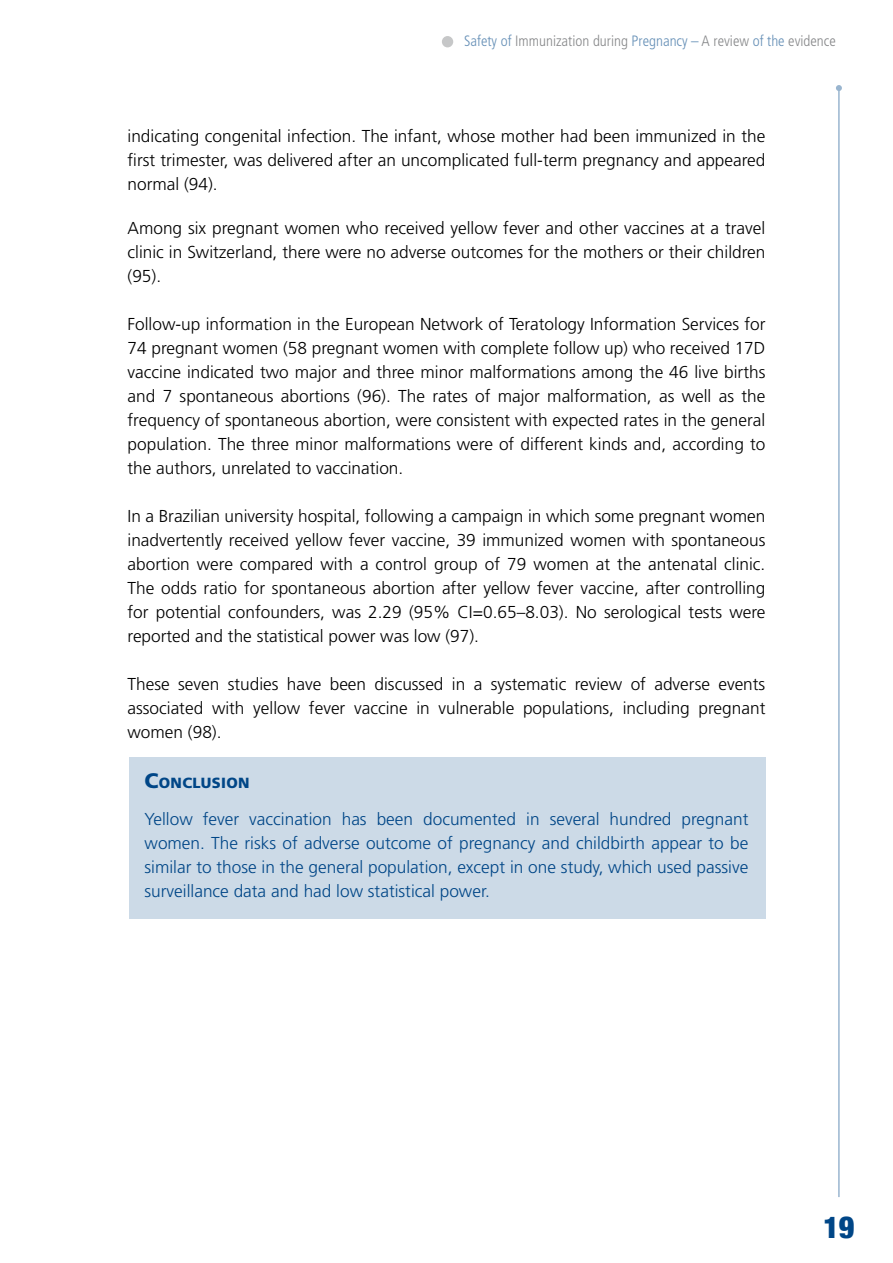
<style>
.page{position:relative;width:893px;height:1263px;background:#fff}
.page>*{position:absolute;margin:0;border:0;box-sizing:border-box;transform-origin:0 0}
.t1{font:900 condensed 30px "Helvetica Neue";color:#004687}
.t2{font:300 17.25px/24px "Frutiger LT Std";color:#000;text-align:justify}
.t3{font:300 17.25px/24px "Frutiger LT Std";color:#004687;text-align:justify}
.t4{font:300 condensed 15px "Frutiger LT Std";color:#87888a}
.t5{font:900 14.7px "Frutiger LT Std";letter-spacing:.02em;color:#004687}
.s1{color:#6690b7}
.s2{font-size:21px}
</style>
<div class="page">
<hr style="left:838px;top:88px;width:2px;height:1109px;background:#99b5cf">
<svg style="left:836px;top:85px;width:6px;height:6px"></svg>
<div style="left:442px;top:36px;width:11px;height:11px;background:#c6c7c8;border-radius:50%"></div>
<div style="left:129px;top:757px;width:636px;height:161px;background:#ccdae7"></div>
<p class="t4" style="left:464px;top:33px;width:373px"><span class="s1">Safety of</span> Immunization during <span class="s1">Pregnancy –</span> A review <span class="s1">of the</span> evidence</p>
<p class="t2" style="left:128px;top:125px;width:639px">indicating congenital infection. The infant, whose mother had been immunized in the first trimester, was delivered after an uncomplicated full-term pregnancy and appeared normal (94).</p>
<p class="t2" style="left:128px;top:217px;width:639px">Among six pregnant women who received yellow fever and other vaccines at a travel clinic in Switzerland, there were no adverse outcomes for the mothers or their children (95).</p>
<p class="t2" style="left:128px;top:313px;width:639px">Follow-up information in the European Network of Teratology Information Services for 74 pregnant women (58 pregnant women with complete follow up) who received 17D vaccine indicated two major and three minor malformations among the 46 live births and 7 spontaneous abortions (96). The rates of major malformation, as well as the frequency of spontaneous abortion, were consistent with expected rates in the general population. The three minor malformations were of different kinds and, according to the authors, unrelated to vaccination.</p>
<p class="t2" style="left:128px;top:505px;width:639px">In a Brazilian university hospital, following a campaign in which some pregnant women inadvertently received yellow fever vaccine, 39 immunized women with spontaneous abortion were compared with a control group of 79 women at the antenatal clinic.<br>The odds ratio for spontaneous abortion after yellow fever vaccine, after controlling for potential confounders, was 2.29 (95% CI=0.65–8.03). No serological tests were reported and the statistical power was low (97).</p>
<p class="t2" style="left:128px;top:672px;width:639px">These seven studies have been discussed in a systematic review of adverse events associated with yellow fever vaccine in vulnerable populations, including pregnant women (98).</p>
<p class="t5" style="left:145px;top:774px;width:107px"><span class="s2">C</span>ONCLUSION</p>
<p class="t3" style="left:145px;top:807px;width:605px">Yellow fever vaccination has been documented in several hundred pregnant women. The risks of adverse outcome of pregnancy and childbirth appear to be similar to those in the general population, except in one study, which used passive surveillance data and had low statistical power.</p>
<h1 class="t1" style="left:823px;top:1203px;width:33px">19</h1>
</div>
